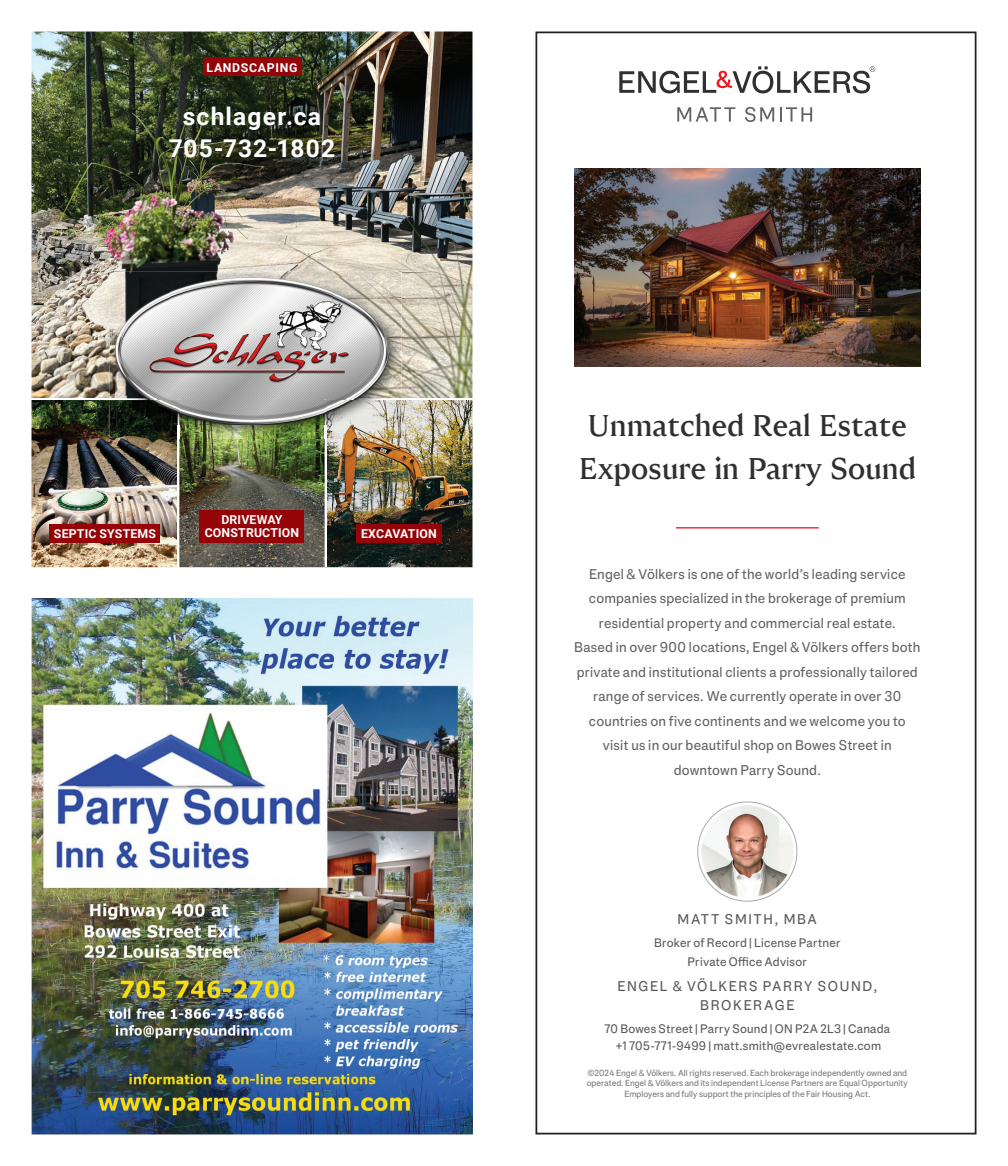
<style>
.page{position:relative;width:1008px;height:1166px;background:#fff}
.page>*{position:absolute;margin:0;border:0;box-sizing:border-box;transform-origin:0 0}
.t1{font:700 29.75px/43.8px "Engel Voelkers Head";color:#312f30;text-align:center}
.t2{font:700 24.5px/31.5px "Roboto";letter-spacing:.05em;color:#fff;text-align:center}
.t3{font:14px/24.5px "Engel Voelkers Text";letter-spacing:.015em;color:#616164;text-align:center}
.t4{font:14px/19.2px "Engel Voelkers Text";letter-spacing:.12em;color:#57585a;text-align:center}
.t5{font:12.25px/19.2px "Engel Voelkers Text";letter-spacing:.02em;color:#57585a;text-align:center}
.t6{font:700 12.25px "Roboto";letter-spacing:.015em;color:#fff}
.t7{font:700 12.25px "Roboto";letter-spacing:.055em;color:#fff}
.t8{font:8.75px/10.5px "Engel Voelkers Text";color:#76787b;text-align:center}
</style>
<div class="page">
<img style="left:32px;top:32px;width:440px;height:535px">
<div style="left:200px;top:510px;width:104px;height:32px;background:#940408"></div>
<div style="left:356px;top:524px;width:86px;height:18px;background:#940408"></div>
<div style="left:50px;top:524px;width:110px;height:18px;background:#940408"></div>
<div style="left:203px;top:58px;width:98px;height:18px;background:#940408"></div>
<hr style="left:32px;top:398px;width:440px;height:2px;background:#fff">
<hr style="left:178px;top:399px;width:1px;height:168px;background:#fff">
<hr style="left:325px;top:399px;width:1px;height:168px;background:#fff">
<img style="left:110px;top:271px;width:292px;height:128px">
<img style="left:326px;top:400px;width:76px;height:38px">
<img style="left:110px;top:400px;width:68px;height:38px">
<img style="left:116px;top:277px;width:272px;height:123px">
<img style="left:326px;top:400px;width:62px;height:25px">
<img style="left:116px;top:400px;width:62px;height:25px">
<svg style="left:178px;top:399px;width:1px;height:25px"></svg>
<svg style="left:325px;top:399px;width:1px;height:27px"></svg>
<img style="left:32px;top:598px;width:440px;height:536px">
<img style="left:46px;top:710px;width:279px;height:169px">
<img style="left:701px;top:805px;width:92px;height:92px">
<svg style="left:619px;top:66px;width:256px;height:27px"></svg>
<svg style="left:677px;top:107px;width:58px;height:15px"></svg>
<svg style="left:745px;top:107px;width:29px;height:15px"></svg>
<svg style="left:780px;top:107px;width:32px;height:15px"></svg>
<hr style="left:676px;top:527px;width:143px;height:1px;background:#e61e24">
<img style="left:574px;top:169px;width:347px;height:198px">
<p class="t7" style="left:207px;top:59px;width:92px">LANDSCAPING</p>
<h2 class="t2" style="left:169px;top:100px;width:168px">schlager.ca<br>705-732-1802</h2>
<p class="t6" style="left:221px;top:511px;width:63px">DRIVEWAY</p>
<p class="t6" style="left:54px;top:525px;width:104px">SEPTIC SYSTEMS</p>
<p class="t6" style="left:205px;top:524px;width:96px">CONSTRUCTION</p>
<p class="t6" style="left:361px;top:525px;width:77px">EXCAVATION</p>
<h1 class="t1" style="left:579px;top:403px;width:338px">Unmatched Real Estate<br>Exposure in Parry Sound</h1>
<p class="t3" style="left:574px;top:561px;width:348px">Engel &amp; Völkers is one of the world’s leading service companies specialized in the brokerage of premium residential property and commercial real estate.<br>Based in over 900 locations, Engel &amp; Völkers offers both private and institutional clients a professionally tailored range of services. We currently operate in over 30 countries on five continents and we welcome you to<br>visit us in our beautiful shop on Bowes Street in downtown Parry Sound.</p>
<p class="t4" style="left:678px;top:909px;width:141px">MATT SMITH, MBA</p>
<p class="t5" style="left:654px;top:933px;width:188px">Broker of Record | License Partner<br>Private Office Advisor</p>
<p class="t4" style="left:617px;top:976px;width:261px">ENGEL &amp; VÖLKERS PARRY SOUND,<br>BROKERAGE</p>
<p class="t5" style="left:604px;top:1019px;width:287px;line-height:17.5px">70 Bowes Street | Parry Sound | ON P2A 2L3 | Canada +1 705-771-9499 | matt.smith@evrealestate.com</p>
<p class="t8" style="left:587px;top:1067px;width:323px">©2024 Engel &amp; Völkers. All rights reserved. Each brokerage independently owned and operated. Engel &amp; Völkers and its independent License Partners are Equal Opportunity<br>Employers and fully support the principles of the Fair Housing Act.</p>
</div>
